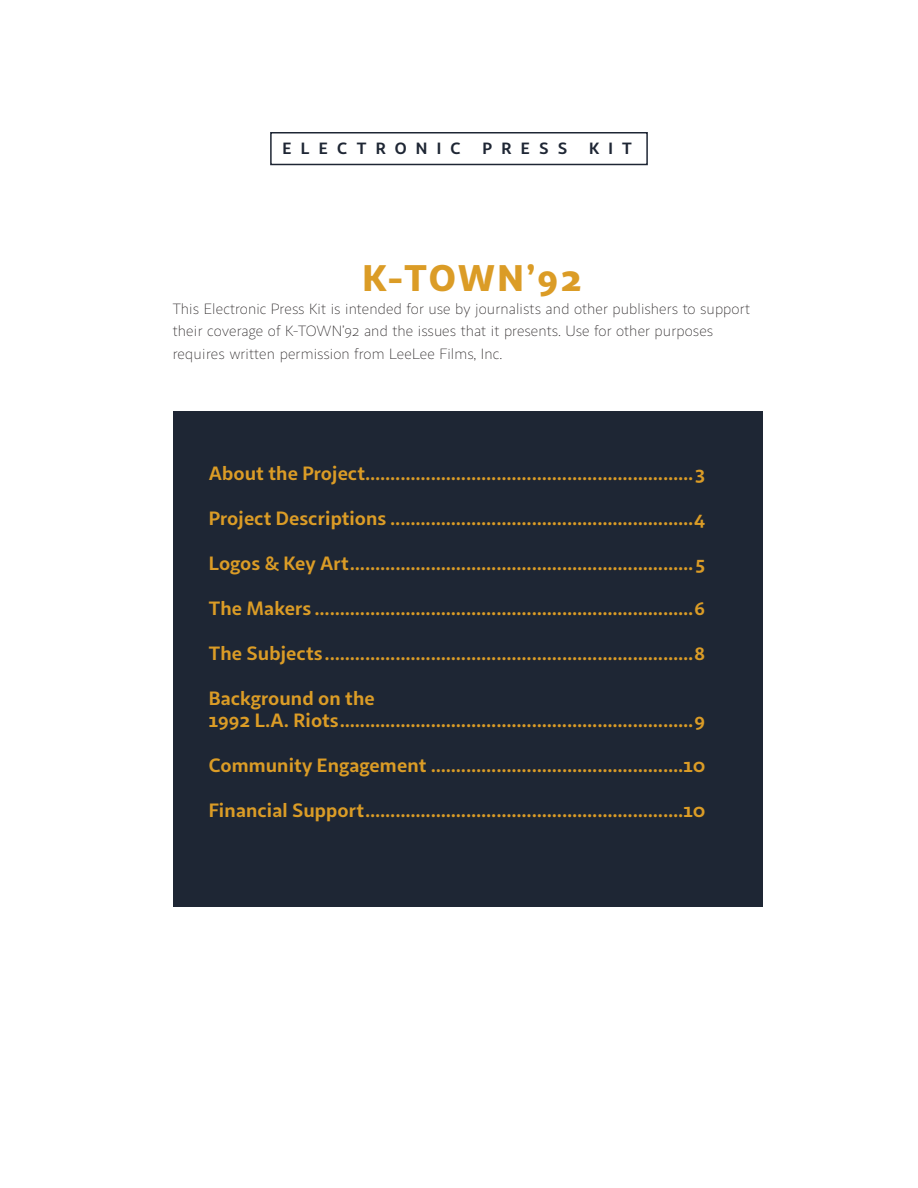
<style>
.page{position:relative;width:918px;height:1188px;background:#fff}
.page>*{position:absolute;margin:0;border:0;box-sizing:border-box;transform-origin:0 0}
.Side_Header{font:900 37.5px "Sana Sans";letter-spacing:.055em;color:#db9c26}
.t1{font:700 19.5px "Sana Sans";color:#db9c26}
.t2{font:700 16.5px "Sana Sans";letter-spacing:.56em;color:#1e2634}
.Body_Text{font:300 15px/22.5px "Sana Sans";color:#231f20}
</style>
<div class="page">
<div style="left:173px;top:412px;width:589px;height:495px;background:#1e2634"></div>
<div style="left:270px;top:132px;width:378px;height:33px;border:2px solid #1e2634"></div>
<p class="t2" style="left:283px;top:138px;width:179px">ELECTRONIC</p>
<p class="t2" style="left:482px;top:138px;width:86px">PRESS</p>
<p class="t2" style="left:589px;top:138px;width:44px">KIT</p>
<p class="Side_Header" style="left:363px;top:254px;width:221px">K-TOWN’92</p>
<p class="Body_Text" style="left:173px;top:298px;width:579px">This Electronic Press Kit is intended for use by journalists and other publishers to support their coverage of K-TOWN’92 and the issues that it presents. Use for other purposes requires written permission from LeeLee Films, Inc.</p>
<p class="t1" style="left:209px;top:461px;width:498px">About the Project.................................................................3</p>
<p class="t1" style="left:209px;top:506px;width:498px">Project Descriptions ............................................................4</p>
<p class="t1" style="left:209px;top:551px;width:498px">Logos &amp; Key Art....................................................................5</p>
<p class="t1" style="left:209px;top:596px;width:498px">The Makers ...........................................................................6</p>
<p class="t1" style="left:209px;top:641px;width:498px">The Subjects.........................................................................8</p>
<p class="t1" style="left:209px;top:686px;width:168px">Background on the</p>
<p class="t1" style="left:209px;top:708px;width:498px">1992 L.A. Riots......................................................................9</p>
<p class="t1" style="left:209px;top:753px;width:498px">Community Engagement ..................................................10</p>
<p class="t1" style="left:209px;top:798px;width:498px">Financial Support...............................................................10</p>
</div>
